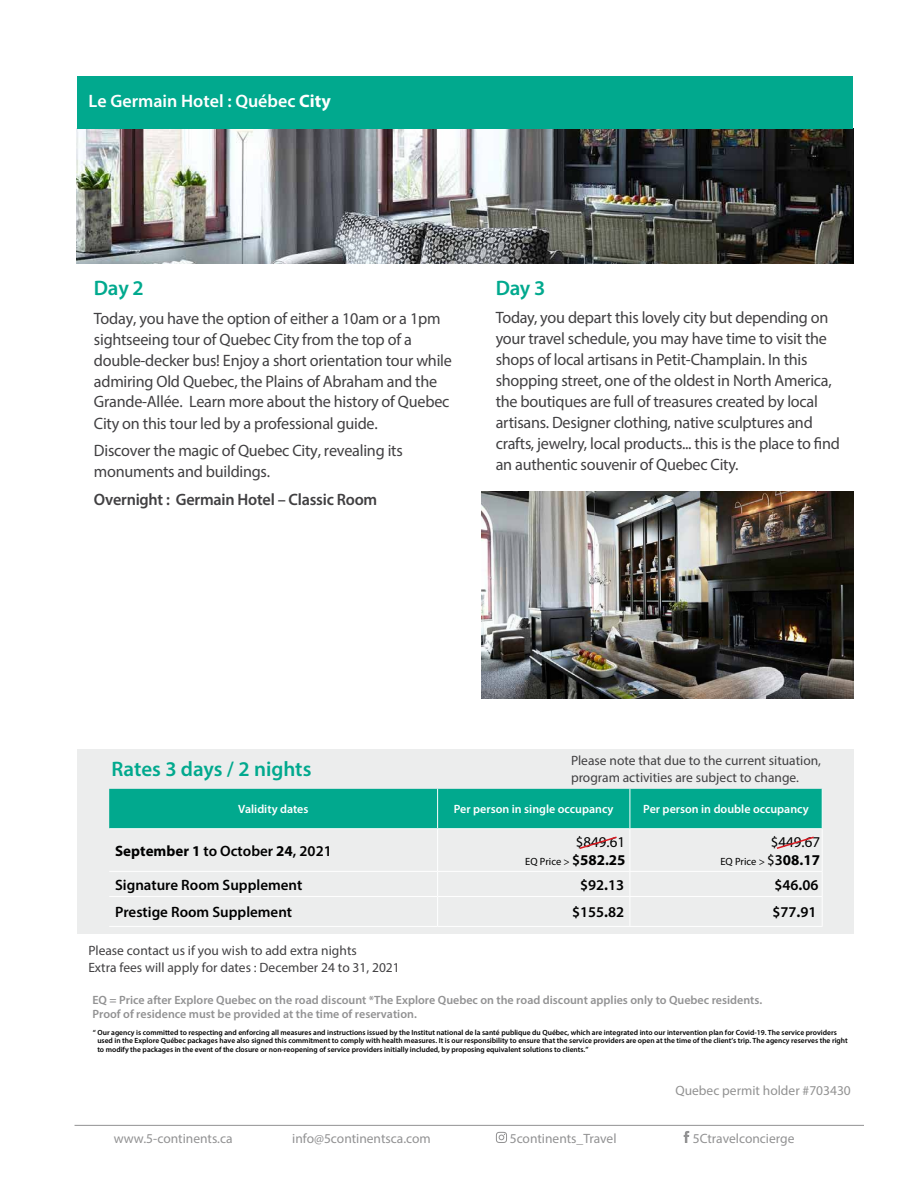
<style>
.page{position:relative;width:918px;height:1188px;background:#fff}
.page>*{position:absolute;margin:0;border:0;box-sizing:border-box;transform-origin:0 0}
.t1{font:600 21px "Myriad Pro";letter-spacing:-.005em;color:#01a98e}
.t2{font:600 18px "Myriad Pro";color:#fff}
.t3{font:16.5px/21px "Myriad Pro";letter-spacing:-.015em;color:#414042}
.t4{font:600 16.5px "Myriad Pro";letter-spacing:-.015em;color:#414042}
.t5{font:600 15px "Myriad Pro";color:#000}
.t6{font:15px "Myriad Pro";color:#000}
.t7{font:13.5px/16.5px "Myriad Pro";color:#414042}
.t8{font:13.5px "Myriad Pro";color:#929293}
.t9{font:13.5px "Myriad Pro";color:#929292}
.t10{font:600 12px/14.4px "Myriad Pro";color:#929293}
.t11{font:600 12px "Myriad Pro";color:#fff}
.t12{font:10.5px "Myriad Pro";color:#000}
.t13{font:600 7.5px/8.2px "Myriad Pro";color:#000}
.s1{font-weight:700}
.s2{font-weight:600;font-size:15px}
.s3{font-weight:700;font-size:15px}
.s4{font-size:15px}
</style>
<div class="page">
<div style="left:77px;top:749px;width:777px;height:185px;background:#eceded"></div>
<img style="left:76px;top:128px;width:777px;height:136px">
<div style="left:77px;top:76px;width:776px;height:52px;background:#01a98e"></div>
<svg style="left:496px;top:1132px;width:11px;height:11px"></svg>
<svg style="left:684px;top:1131px;width:5px;height:12px"></svg>
<hr style="left:75px;top:1125px;width:789px;height:1px;background:#929293">
<div style="left:109px;top:789px;width:713px;height:39px;background:#01a98e"></div>
<hr style="left:437px;top:789px;width:1px;height:39px;background:#fff">
<hr style="left:630px;top:789px;width:1px;height:39px;background:#fff">
<hr style="left:822px;top:789px;width:1px;height:39px;background:#fff">
<hr style="left:109px;top:828px;width:329px;height:1px;background:#fff">
<hr style="left:438px;top:828px;width:192px;height:1px;background:#fff">
<hr style="left:437px;top:829px;width:1px;height:42px;background:#fff">
<hr style="left:630px;top:828px;width:193px;height:1px;background:#fff">
<hr style="left:630px;top:829px;width:1px;height:42px;background:#fff">
<hr style="left:109px;top:871px;width:329px;height:1px;background:#fff">
<hr style="left:438px;top:871px;width:192px;height:1px;background:#fff">
<hr style="left:630px;top:871px;width:193px;height:1px;background:#fff">
<hr style="left:109px;top:896px;width:329px;height:1px;background:#fff">
<hr style="left:438px;top:896px;width:192px;height:1px;background:#fff">
<svg style="left:437px;top:872px;width:1px;height:54px"></svg>
<hr style="left:630px;top:896px;width:193px;height:1px;background:#fff">
<hr style="left:109px;top:926px;width:329px;height:1px;background:#fff">
<hr style="left:438px;top:926px;width:192px;height:1px;background:#fff">
<hr style="left:630px;top:926px;width:193px;height:1px;background:#fff">
<hr style="left:822px;top:829px;width:1px;height:42px;background:#fff">
<svg style="left:822px;top:872px;width:1px;height:54px"></svg>
<img style="left:481px;top:491px;width:373px;height:208px">
<svg style="left:579px;top:836px;width:38px;height:13px"></svg>
<svg style="left:776px;top:836px;width:38px;height:13px"></svg>
<p class="t2" style="left:89px;top:90px;width:244px">Le Germain Hotel : Québec <span class="s1">City</span></p>
<p class="t1" style="left:94px;top:274px;width:51px">Day 2</p>
<p class="t3" style="left:94px;top:307px;width:359px">Today, you have the option of either a 10am or a 1pm sightseeing tour of Quebec City from the top of a double-decker bus! Enjoy a short orientation tour while admiring Old Quebec, the Plains of Abraham and the Grande-Allée. Learn more about the history of Quebec City on this tour led by a professional guide.</p>
<p class="t3" style="left:94px;top:439px;width:310px">Discover the magic of Quebec City, revealing its monuments and buildings.</p>
<p class="t4" style="left:94px;top:489px;width:285px">Overnight : Germain Hotel – Classic Room</p>
<p class="t1" style="left:496px;top:274px;width:51px">Day 3</p>
<p class="t3" style="left:496px;top:306px;width:346px">Today, you depart this lovely city but depending on your travel schedule, you may have time to visit the shops of local artisans in Petit-Champlain. In this shopping street, one of the oldest in North America, the boutiques are full of treasures created by local artisans. Designer clothing, native sculptures and crafts, jewelry, local products... this is the place to find an authentic souvenir of Quebec City.</p>
<p class="t1" style="left:111px;top:756px;width:201px">Rates 3 days / 2 nights</p>
<p class="t7" style="left:571px;top:752px;width:252px">Please note that due to the current situation, program activities are subject to change.</p>
<p class="t11" style="left:238px;top:802px;width:72px">Validity dates</p>
<p class="t11" style="left:454px;top:802px;width:161px">Per person in single occupancy</p>
<p class="t11" style="left:643px;top:802px;width:167px">Per person in double occupancy</p>
<p class="t5" style="left:115px;top:841px;width:218px"><span class="s1">September 1</span> to October <span class="s1">24</span>, 2021</p>
<p class="t6" style="left:576px;top:832px;width:51px">$849.61</p>
<p class="t12" style="left:525px;top:855px;width:102px">EQ Price &gt; <span class="s2">$</span><span class="s3">582.25</span></p>
<p class="t6" style="left:771px;top:832px;width:51px">$449.67</p>
<p class="t12" style="left:720px;top:855px;width:101px">EQ Price &gt; <span class="s4">$</span><span class="s2">3</span><span class="s3">08.17</span></p>
<p class="t5" style="left:115px;top:875px;width:189px">Signature Room Supplement</p>
<p class="t5" style="left:580px;top:875px;width:46px">$92<span class="s1">.</span>13</p>
<p class="t5" style="left:775px;top:876px;width:46px">$46<span class="s1">.</span>06</p>
<p class="t5" style="left:115px;top:902px;width:178px">Prestige Room Supplement</p>
<p class="t5" style="left:572px;top:902px;width:54px">$155<span class="s1">.</span>82</p>
<p class="t5" style="left:772px;top:902px;width:46px">$77<span class="s1">.</span>91</p>
<p class="t7" style="left:88px;top:942px;width:313px">Please contact us if you wish to add extra nights<br>Extra fees will apply for dates : December 24 to 31, 2021</p>
<p class="t10" style="left:92px;top:992px;width:671px">EQ = Price after Explore Quebec on the road discount *The Explore Quebec on the road discount applies only to Quebec residents.<br>Proof of residence must be provided at the time of reservation.</p>
<p class="t13" style="left:97px;top:1028px;width:752px;text-indent:-5px">“ Our agency is committed to respecting and enforcing all measures and instructions issued by the Institut national de la santé publique du Québec, which are integrated into our intervention plan for Covid-19. The service providers used in the Explore Québec packages have also signed this commitment to comply with health measures. It is our responsibility to ensure that the service providers are open at the time of the client’s trip. The agency reserves the right to modify the packages in the event of the closure or non-reopening of service providers initially included, by proposing equivalent solutions to clients.”</p>
<p class="t9" style="left:675px;top:1082px;width:177px">Quebec permit holder #703430</p>
<p class="t8" style="left:114px;top:1130px;width:120px">www.5-continents.ca</p>
<p class="t8" style="left:292px;top:1130px;width:140px">info@5continentsca.com</p>
<p class="t8" style="left:510px;top:1130px;width:108px">5continents_Travel</p>
<p class="t8" style="left:693px;top:1130px;width:103px">5Ctravelconcierge</p>
</div>
